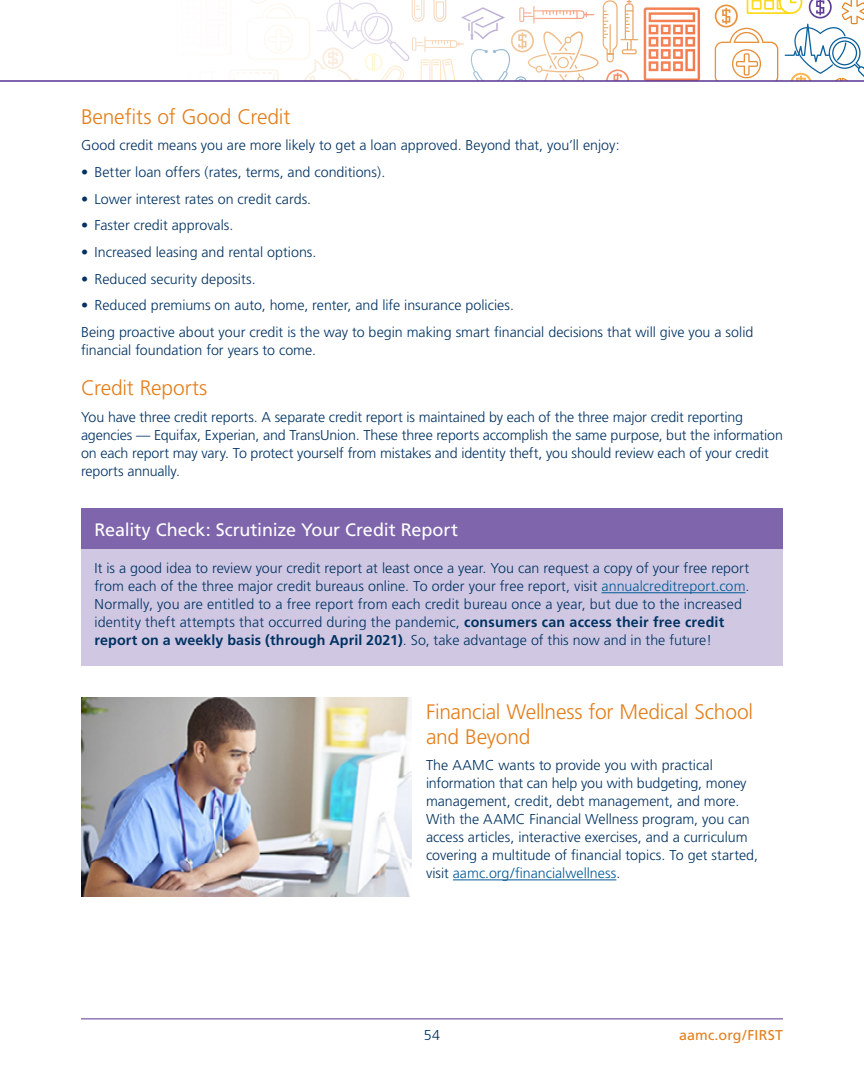
<style>
.page{position:relative;width:864px;height:1080px;background:#fff}
.page>*{position:absolute;margin:0;border:0;box-sizing:border-box;transform-origin:0 0}
.t1{font:300 21px/25.2px "Frutiger";letter-spacing:-.01em;color:#e37f1c}
.t2{font:18px "Frutiger";letter-spacing:-.005em;color:#fff}
.t3{font:300 14.25px/18px "Frutiger";color:#003262}
.t4{font:14.25px "Frutiger";letter-spacing:.01em;color:#e37f1c}
.s1{color:#005a96}
.s2{font-weight:700}
</style>
<div class="page">
<hr style="left:81px;top:1018px;width:702px;height:1px;background:#573393">
<svg style="left:644px;top:7px;width:56px;height:73px"></svg>
<svg style="left:715px;top:0;width:148px;height:80px"></svg>
<svg style="left:249px;top:0;width:389px;height:80px"></svg>
<hr style="left:0;top:80px;width:864px;height:2px;background:#573393">
<hr style="left:453px;top:880px;width:163px;height:1px;background:#005a96">
<div style="left:81px;top:509px;width:702px;height:40px;background:#7e65ac"></div>
<div style="left:81px;top:549px;width:702px;height:116px;background:#d0c8e3"></div>
<hr style="left:602px;top:592px;width:144px;height:1px;background:#005a96">
<img style="left:81px;top:698px;width:330px;height:198px">
<h1 class="t1" style="left:81px;top:104px;width:211px">Benefits of Good Credit</h1>
<p class="t3" style="left:81px;top:137px;width:540px">Good credit means you are more likely to get a loan approved. Beyond that, you’ll enjoy:</p>
<p class="t3" style="left:81px;top:163px;width:306px">• Better loan offers (rates, terms, and conditions).</p>
<p class="t3" style="left:81px;top:190px;width:232px">• Lower interest rates on credit cards.</p>
<p class="t3" style="left:81px;top:217px;width:154px">• Faster credit approvals.</p>
<p class="t3" style="left:81px;top:243px;width:237px">• Increased leasing and rental options.</p>
<p class="t3" style="left:81px;top:270px;width:176px">• Reduced security deposits.</p>
<p class="t3" style="left:81px;top:292px;width:674px;line-height:26.7px">• Reduced premiums on auto, home, renter, and life insurance policies.<br>Being proactive about your credit is the way to begin making smart financial decisions that will give you a solid</p>
<p class="t3" style="left:81px;top:341px;width:237px">financial foundation for years to come.</p>
<h1 class="t1" style="left:81px;top:375px;width:128px">Credit Reports</h1>
<p class="t3" style="left:81px;top:408px;width:704px">You have three credit reports. A separate credit report is maintained by each of the three major credit reporting agencies — Equifax, Experian, and TransUnion. These three reports accomplish the same purpose, but the information on each report may vary. To protect yourself from mistakes and identity theft, you should review each of your credit reports annually.</p>
<p class="t2" style="left:94px;top:519px;width:365px">Reality Check: Scrutinize Your Credit Report</p>
<p class="t3" style="left:94px;top:560px;width:656px">It is a good idea to review your credit report at least once a year. You can request a copy of your free report from each of the three major credit bureaus online. To order your free report, visit <span class="s1">annualcreditreport.com</span>.<br>Normally, you are entitled to a free report from each credit bureau once a year, but due to the increased identity theft attempts that occurred during the pandemic, <span class="s2">consumers can access their free credit report on a weekly basis (through April 2021)</span>. So, take advantage of this now and in the future!</p>
<h1 class="t1" style="left:426px;top:699px;width:329px">Financial Wellness for Medical School and Beyond</h1>
<p class="t3" style="left:426px;top:757px;width:334px">The AAMC wants to provide you with practical information that can help you with budgeting, money management, credit, debt management, and more.<br>With the AAMC Financial Wellness program, you can access articles, interactive exercises, and a curriculum covering a multitude of financial topics. To get started, visit <span class="s1">aamc.org/financialwellness</span>.</p>
<p class="t3" style="left:424px;top:1026px;width:18px">54</p>
<p class="t4" style="left:679px;top:1026px;width:105px">aamc.org/FIRST</p>
</div>
